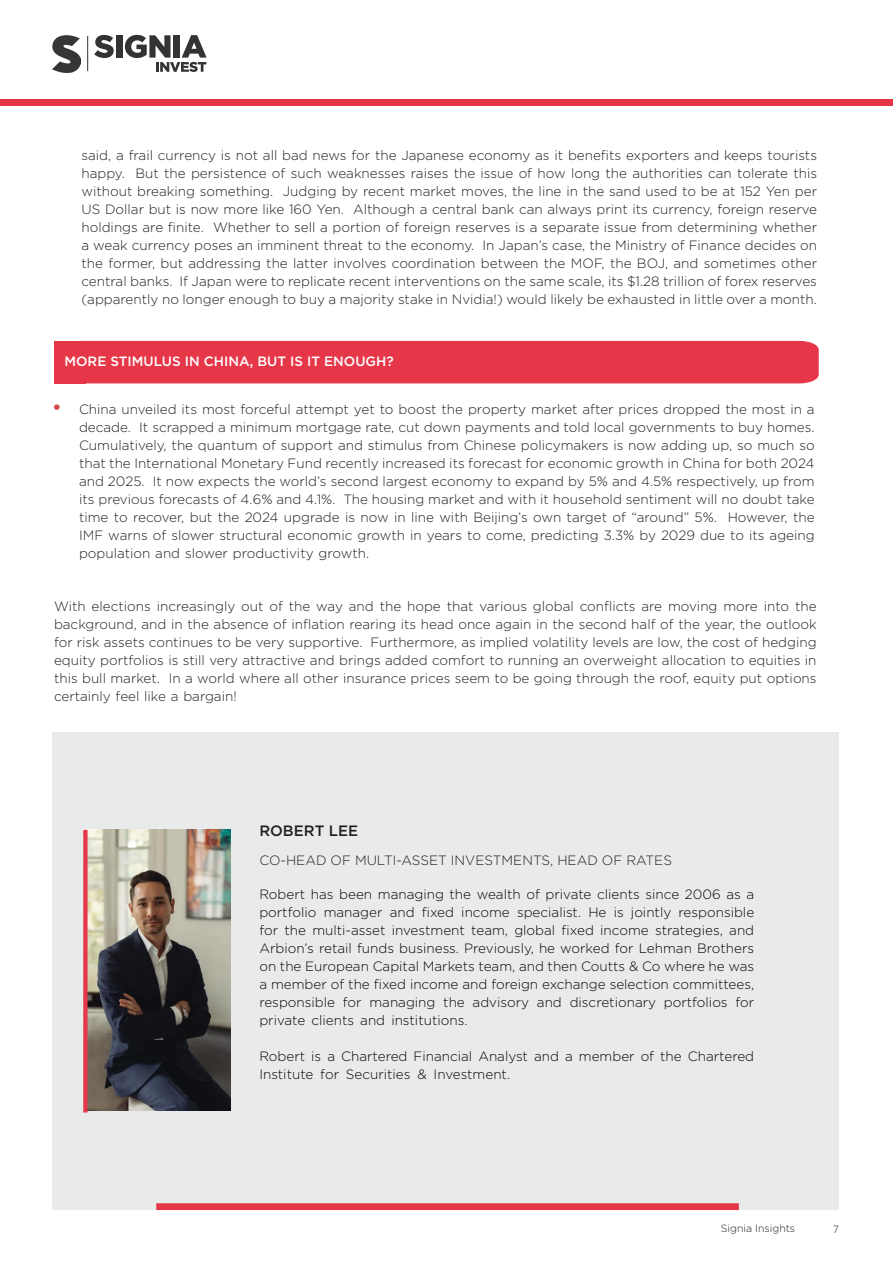
<style>
.page{position:relative;width:893px;height:1263px;background:#fff}
.page>*{position:absolute;margin:0;border:0;box-sizing:border-box;transform-origin:0 0}
.t1{font:500 15px "Gotham";color:#231f20}
.Paragraph_Style_1{font:300 13.5px/18px "Gotham";color:#231f20;text-align:justify}
.t2{font:300 13.5px/18px "Gotham";color:#040503;text-align:justify}
.t3{font:500 13.5px "Gotham";color:#fff}
.t4{font:300 10.5px "Gotham";color:#231f20}
.s1{font-weight:500;font-size:19.5px;color:#d74a4c}
</style>
<div class="page">
<div style="left:52px;top:732px;width:787px;height:478px;background:#e9eaea"></div>
<img style="left:88px;top:829px;width:142px;height:282px">
<svg style="left:83px;top:830px;width:5px;height:282px"></svg>
<svg style="left:94px;top:35px;width:20px;height:23px"></svg>
<div style="left:116px;top:35px;width:6px;height:23px;background:#333"></div>
<svg style="left:125px;top:35px;width:82px;height:37px"></svg>
<hr style="left:87px;top:36px;width:1px;height:35px;background:#333">
<img style="left:52px;top:35px;width:28px;height:37px">
<div style="left:0;top:99px;width:893px;height:6px;background:#e63447"></div>
<div style="left:156px;top:1203px;width:583px;height:7px;background:#e63749;border:2px solid #e63749"></div>
<div style="left:64px;top:340px;width:755px;height:44px;background:#e63749"></div>
<div style="left:54px;top:341px;width:32px;height:42px;background:#e63749"></div>
<p class="Paragraph_Style_1" style="left:81px;top:146px;width:737px">said, a frail currency is not all bad news for the Japanese economy as it benefits exporters and keeps tourists happy. But the persistence of such weaknesses raises the issue of how long the authorities can tolerate this without breaking something. Judging by recent market moves, the line in the sand used to be at 152 Yen per US Dollar but is now more like 160 Yen. Although a central bank can always print its currency, foreign reserve holdings are finite. Whether to sell a portion of foreign reserves is a separate issue from determining whether a weak currency poses an imminent threat to the economy. In Japan’s case, the Ministry of Finance decides on the former, but addressing the latter involves coordination between the MOF, the BOJ, and sometimes other central banks. If Japan were to replicate recent interventions on the same scale, its $1.28 trillion of forex reserves (apparently no longer enough to buy a majority stake in Nvidia!) would likely be exhausted in little over a month.</p>
<p class="t3" style="left:64px;top:352px;width:331px">MORE STIMULUS IN CHINA, BUT IS IT ENOUGH?</p>
<p class="Paragraph_Style_1" style="left:79px;top:400px;width:737px;text-indent:-27px"><span class="s1">•</span> China unveiled its most forceful attempt yet to boost the property market after prices dropped the most in a decade. It scrapped a minimum mortgage rate, cut down payments and told local governments to buy homes.<br>Cumulatively, the quantum of support and stimulus from Chinese policymakers is now adding up, so much so that the International Monetary Fund recently increased its forecast for economic growth in China for both 2024 and 2025. It now expects the world’s second largest economy to expand by 5% and 4.5% respectively, up from its previous forecasts of 4.6% and 4.1%. The housing market and with it household sentiment will no doubt take time to recover, but the 2024 upgrade is now in line with Beijing’s own target of “around” 5%. However, the IMF warns of slower structural economic growth in years to come, predicting 3.3% by 2029 due to its ageing population and slower productivity growth.</p>
<p class="Paragraph_Style_1" style="left:54px;top:597px;width:764px">With elections increasingly out of the way and the hope that various global conflicts are moving more into the background, and in the absence of inflation rearing its head once again in the second half of the year, the outlook for risk assets continues to be very supportive. Furthermore, as implied volatility levels are low, the cost of hedging equity portfolios is still very attractive and brings added comfort to running an overweight allocation to equities in this bull market. In a world where all other insurance prices seem to be going through the roof, equity put options certainly feel like a bargain!</p>
<p class="t1" style="left:259px;top:821px;width:100px">ROBERT LEE</p>
<p class="Paragraph_Style_1" style="left:259px;top:851px;width:414px">CO-HEAD OF MULTI-ASSET INVESTMENTS, HEAD OF RATES</p>
<p class="t2" style="left:259px;top:885px;width:496px">Robert has been managing the wealth of private clients since 2006 as a portfolio manager and fixed income specialist. He is jointly responsible for the multi-asset investment team, global fixed income strategies, and Arbion’s retail funds business. Previously, he worked for Lehman Brothers on the European Capital Markets team, and then Coutts &amp; Co where he was a member of the fixed income and foreign exchange selection committees, responsible for managing the advisory and discretionary portfolios for private clients and institutions.</p>
<p class="t2" style="left:259px;top:1047px;width:496px">Robert is a Chartered Financial Analyst and a member of the Chartered<br>Institute for Securities &amp; Investment.</p>
<p class="t4" style="left:721px;top:1222px;width:76px">Signia Insights</p>
<p class="t4" style="left:833px;top:1222px;width:8px">7</p>
</div>
